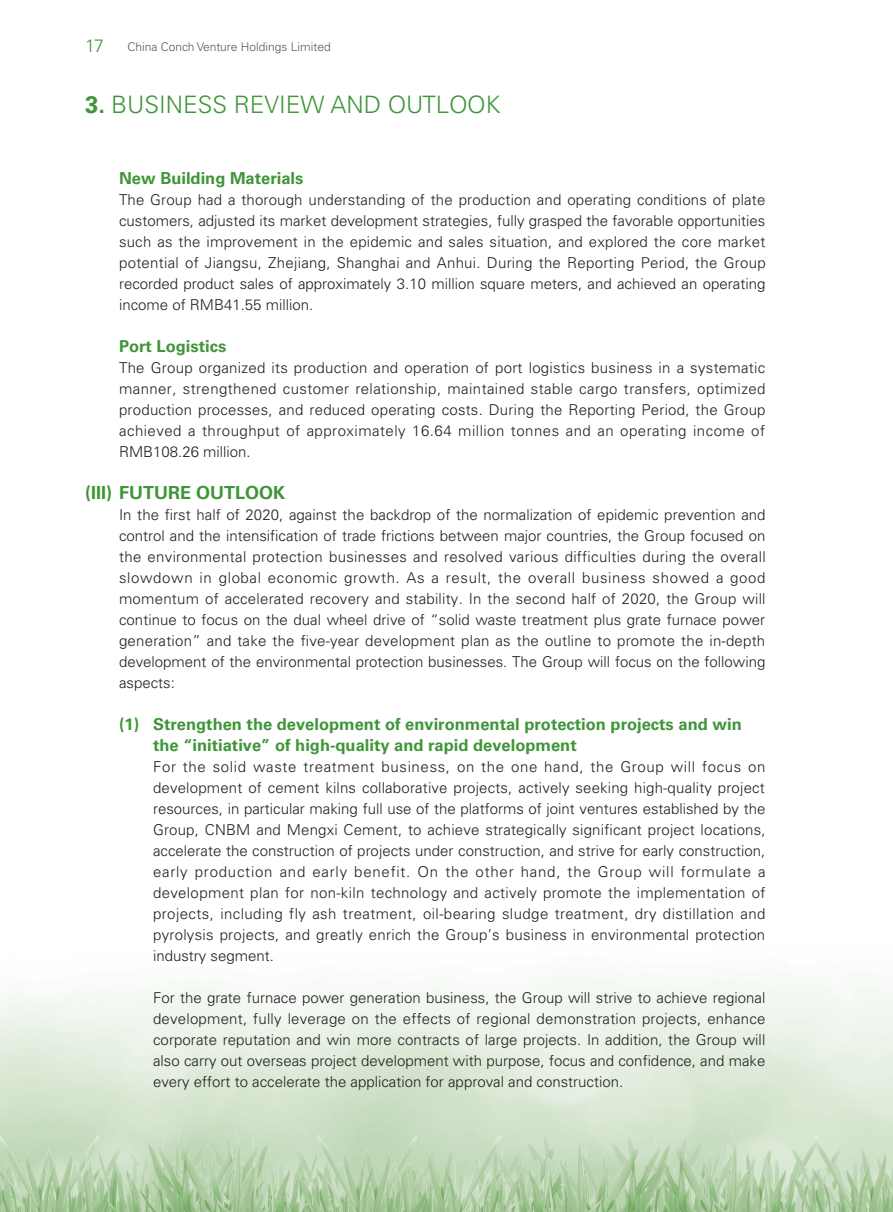
<style>
.page{position:relative;width:893px;height:1212px;background:#fff}
.page>*{position:absolute;margin:0;border:0;box-sizing:border-box;transform-origin:0 0}
.t1{font:300 24px "Univers LT Std";color:#3f9537}
.t2{font:700 18px "Univers LT Std";color:#3f9537}
.t3{font:300 18px "Univers LT Std";color:#3f9537}
.t4{font:700 16.5px "Univers LT Std";color:#3f9537}
.t5{font:300 15px/21px "Univers LT Std";letter-spacing:.01em;color:#231f20;text-align:justify}
.t6{font:300 15px "Univers LT Std";letter-spacing:.045em;color:#231f20}
.t7{font:300 15px "Univers LT Std";letter-spacing:.05em;color:#231f20}
.t8{font:300 12px "Univers LT Std";color:#57585a}
.s1{font-weight:700}
</style>
<div class="page">
<img style="left:0;top:972px;width:893px;height:240px">
<p class="t3" style="left:85px;top:35px;width:20px">17</p>
<p class="t8" style="left:128px;top:39px;width:205px">China Conch Venture Holdings Limited</p>
<h1 class="t1" style="left:85px;top:90px;width:417px"><span class="s1">3.</span> BUSINESS REVIEW AND OUTLOOK</h1>
<p class="t4" style="left:119px;top:168px;width:186px">New Building Materials</p>
<p class="t5" style="left:119px;top:189px;width:648px">The Group had a thorough understanding of the production and operating conditions of plate customers, adjusted its market development strategies, fully grasped the favorable opportunities such as the improvement in the epidemic and sales situation, and explored the core market potential of Jiangsu, Zhejiang, Shanghai and Anhui. During the Reporting Period, the Group recorded product sales of approximately 3.10 million square meters, and achieved an operating income of RMB41.55 million.</p>
<p class="t4" style="left:119px;top:336px;width:109px">Port Logistics</p>
<p class="t5" style="left:119px;top:357px;width:648px">The Group organized its production and operation of port logistics business in a systematic manner, strengthened customer relationship, maintained stable cargo transfers, optimized production processes, and reduced operating costs. During the Reporting Period, the Group achieved a throughput of approximately 16.64 million tonnes and an operating income of RMB108.26 million.</p>
<p class="t2" style="left:85px;top:482px;width:202px">(III) FUTURE OUTLOOK</p>
<p class="t5" style="left:119px;top:504px;width:648px;text-align:right">In the first half of 2020, against the backdrop of the normalization of epidemic prevention and control and the intensification of trade frictions between major countries, the Group focused on the environmental protection businesses and resolved various difficulties during the overall good</p>
<p class="t5" style="left:119px;top:567px;width:648px;text-align:left">slowdown<br>momentum of accelerated recovery and stability. In the second half of 2020, the Group will continue to focus on the dual wheel drive of “solid waste treatment plus grate furnace power generation” and take the five-year development plan as the outline to promote the in-depth development of the environmental protection businesses. The Group will focus on the following aspects:</p>
<p class="t4" style="left:153px;top:714px;width:590px">Strengthen the development of environmental protection projects and win</p>
<p class="t5" style="left:200px;top:567px;width:14px">in</p>
<p class="t5" style="left:219px;top:567px;width:44px">global</p>
<p class="t6" style="left:268px;top:568px;width:71px">economic</p>
<p class="t5" style="left:344px;top:567px;width:57px">growth.</p>
<p class="t5" style="left:407px;top:567px;width:20px">As</p>
<p class="t5" style="left:446px;top:567px;width:47px">result,</p>
<p class="t5" style="left:498px;top:567px;width:24px">the</p>
<p class="t6" style="left:528px;top:568px;width:49px">overall</p>
<p class="t6" style="left:582px;top:568px;width:65px">business</p>
<p class="t5" style="left:653px;top:567px;width:58px">showed</p>
<p class="t5" style="left:432px;top:567px;width:9px">a</p>
<p class="t5" style="left:716px;top:567px;width:9px">a</p>
<p class="t4" style="left:119px;top:714px;width:22px">)1(</p>
<p class="t4" style="left:153px;top:735px;width:425px">the “initiative” of high-quality and rapid development</p>
<p class="t5" style="left:620px;top:756px;width:45px">Group</p>
<p class="t5" style="left:702px;top:756px;width:41px">focus</p>
<p class="t5" style="left:153px;top:756px;width:24px">For</p>
<p class="t5" style="left:153px;top:777px;width:613px">development of cement kilns collaborative projects, actively seeking high-quality project</p>
<p class="t5" style="left:153px;top:798px;width:614px">resources in, particular making full use of the platforms of joint ventures established by the</p>
<p class="t5" style="left:153px;top:819px;width:614px">Group, CNBM and Mengxi Cement, to achieve strategically significant project locations,</p>
<p class="t5" style="left:153px;top:840px;width:614px">accelerate the construction of projects under construction, and strive for early construction,</p>
<p class="t5" style="left:758px;top:861px;width:9px">a</p>
<p class="t5" style="left:183px;top:756px;width:24px">the</p>
<p class="t5" style="left:213px;top:756px;width:35px">solid</p>
<p class="t6" style="left:381px;top:757px;width:70px">business,</p>
<p class="t5" style="left:481px;top:756px;width:24px">the</p>
<p class="t5" style="left:544px;top:756px;width:41px">hand,</p>
<p class="t5" style="left:590px;top:756px;width:24px">the</p>
<p class="t5" style="left:671px;top:756px;width:26px">will</p>
<p class="t5" style="left:253px;top:756px;width:45px">waste</p>
<p class="t6" style="left:303px;top:757px;width:73px">treatment</p>
<p class="t5" style="left:457px;top:756px;width:19px">on</p>
<p class="t5" style="left:511px;top:756px;width:28px">one</p>
<p class="t5" style="left:748px;top:756px;width:19px">on</p>
<p class="t5" style="left:418px;top:861px;width:22px">On</p>
<p class="t5" style="left:598px;top:861px;width:45px">Group</p>
<p class="t7" style="left:354px;top:862px;width:58px">benefit.</p>
<p class="t7" style="left:681px;top:862px;width:72px">formulate</p>
<p class="t5" style="left:153px;top:861px;width:614px;text-align:left">early<br>development plan for non-kiln technology and actively promote the implementation of projects, including fly ash treatment, oil-bearing sludge treatment, dry distillation and pyrolysis projects, and greatly enrich the Group s’ business in environmental protection industry segment.</p>
<p class="t5" style="left:153px;top:987px;width:614px">For the grate furnace power generation business, the Group will strive to achieve regional development, fully leverage on the effects of regional demonstration projects, enhance corporate reputation and win more contracts of large projects. In addition, the Group will also carry out overseas project development with purpose, focus and confidence, and make every effort to accelerate the application for approval and construction.</p>
<p class="t7" style="left:195px;top:862px;width:79px">production</p>
<p class="t5" style="left:280px;top:861px;width:27px">and</p>
<p class="t5" style="left:312px;top:861px;width:36px">early</p>
<p class="t5" style="left:445px;top:861px;width:25px">the</p>
<p class="t5" style="left:476px;top:861px;width:40px">other</p>
<p class="t5" style="left:521px;top:861px;width:41px">hand,</p>
<p class="t5" style="left:568px;top:861px;width:25px">the</p>
<p class="t5" style="left:649px;top:861px;width:26px">will</p>
</div>
